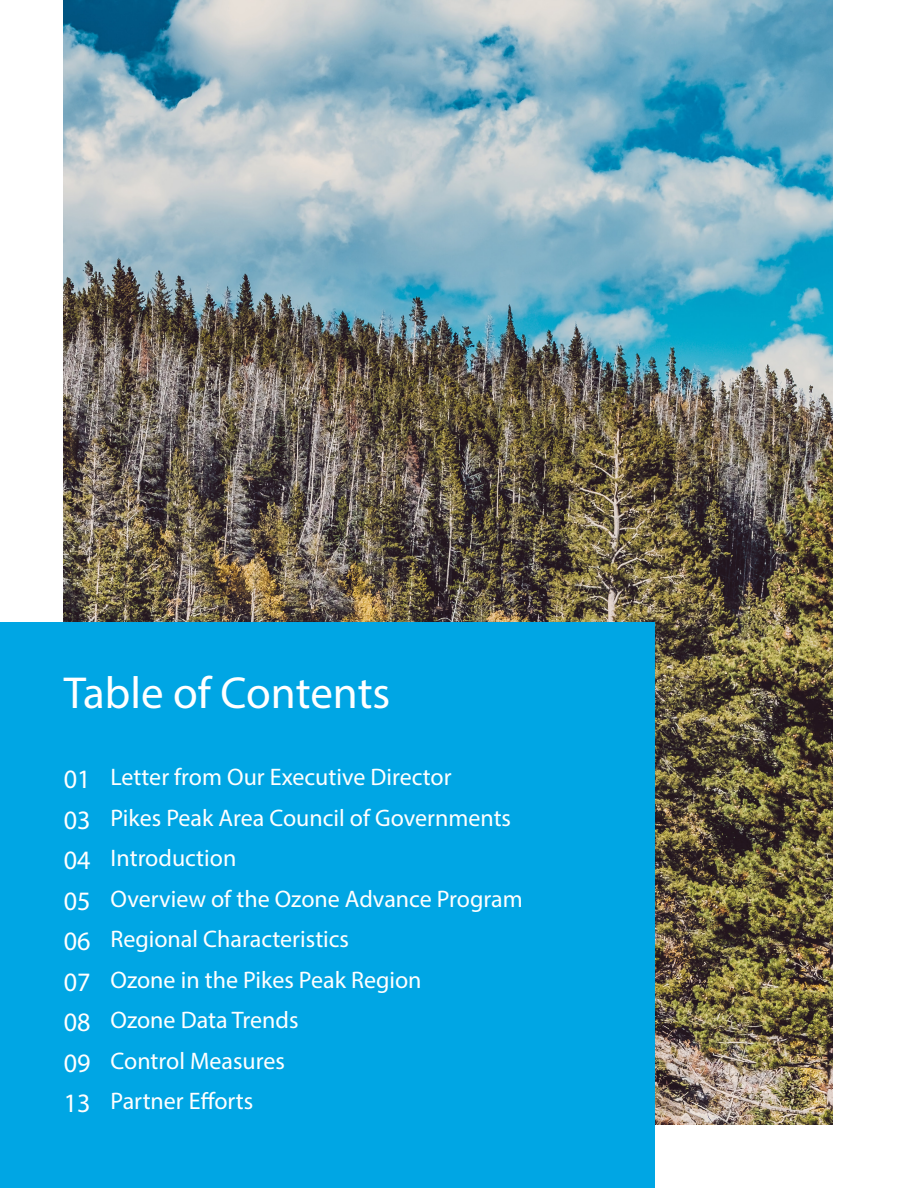
<style>
.page{position:relative;width:918px;height:1188px;background:#fff}
.page>*{position:absolute;margin:0;border:0;box-sizing:border-box;transform-origin:0 0}
.t1{font:45px "Myriad Pro";color:#fff}
.t2{font:26.7px "Myriad Pro";color:#fff}
.t3{font:24px "Myriad Pro";color:#fff}
</style>
<div class="page">
<img style="left:63px;top:0;width:770px;height:1125px">
<div style="left:0;top:623px;width:655px;height:565px;background:#00a6e4"></div>
<p class="t1" style="left:64px;top:665px;width:328px">Table of Contents</p>
<p class="t2" style="left:64px;top:763px;width:28px">01</p>
<p class="t2" style="left:64px;top:803px;width:28px">03</p>
<p class="t2" style="left:64px;top:844px;width:28px">04</p>
<p class="t2" style="left:64px;top:884px;width:28px">05</p>
<p class="t2" style="left:64px;top:925px;width:28px">06</p>
<p class="t2" style="left:64px;top:965px;width:28px">07</p>
<p class="t2" style="left:64px;top:1006px;width:28px">08</p>
<p class="t2" style="left:64px;top:1046px;width:28px">09</p>
<p class="t2" style="left:64px;top:1087px;width:28px">13</p>
<p class="t3" style="left:111px;top:762px;width:343px">Letter from Our Executive Director</p>
<p class="t3" style="left:111px;top:803px;width:402px">Pikes Peak Area Council of Governments</p>
<p class="t3" style="left:111px;top:843px;width:127px">Introduction</p>
<p class="t3" style="left:111px;top:884px;width:414px">Overview of the Ozone Advance Program</p>
<p class="t3" style="left:111px;top:924px;width:240px">Regional Characteristics</p>
<p class="t3" style="left:111px;top:965px;width:312px">Ozone in the Pikes Peak Region</p>
<p class="t3" style="left:111px;top:1005px;width:190px">Ozone Data Trends</p>
<p class="t3" style="left:111px;top:1046px;width:176px">Control Measures</p>
<p class="t3" style="left:111px;top:1086px;width:144px">Partner Efforts</p>
</div>
